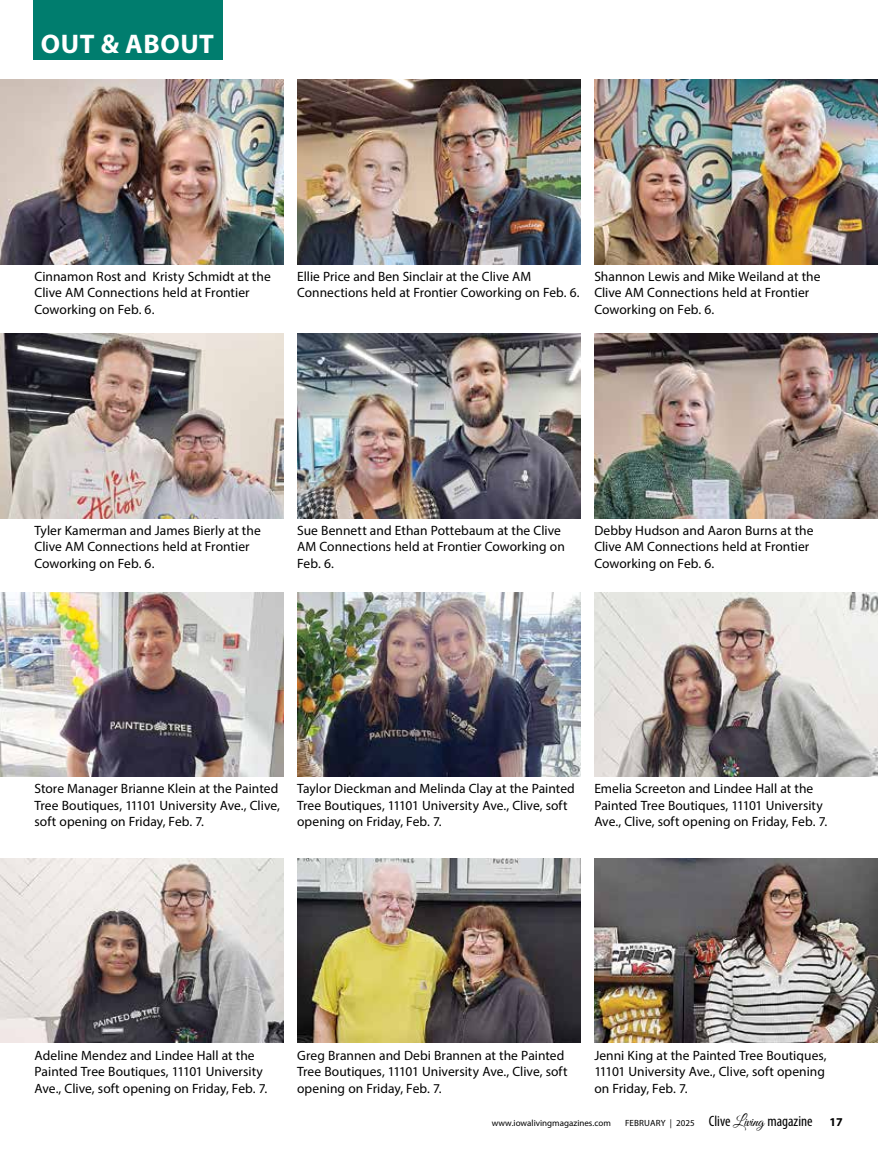
<style>
.page{position:relative;width:878px;height:1161px;background:#fff}
.page>*{position:absolute;margin:0;border:0;box-sizing:border-box;transform-origin:0 0}
.t1{font:700 27px "Myriad Pro";letter-spacing:.02em;color:#fff}
.t2{font:13.5px/16.5px "Myriad Pro";letter-spacing:.005em;color:#000}
.t3{font:700 12px "Myriad Pro";color:#000}
.t4{font:9px "Myriad Pro";color:#000}
.s1{font-stretch:condensed;font-size:15px}
.s2{font-family:"Great Vibes";font-size:15px}
</style>
<div class="page">
<div style="left:34px;top:0;width:189px;height:60px;background:#007d6e"></div>
<img style="left:297px;top:859px;width:283px;height:184px">
<img style="left:297px;top:80px;width:283px;height:184px">
<img style="left:297px;top:334px;width:283px;height:184px">
<img style="left:297px;top:592px;width:283px;height:185px">
<img style="left:0;top:859px;width:284px;height:184px">
<img style="left:0;top:80px;width:284px;height:184px">
<img style="left:0;top:334px;width:284px;height:184px">
<img style="left:0;top:592px;width:284px;height:185px">
<img style="left:594px;top:859px;width:284px;height:184px">
<img style="left:594px;top:80px;width:284px;height:184px">
<img style="left:594px;top:334px;width:284px;height:184px">
<img style="left:594px;top:592px;width:284px;height:185px">
<h1 class="t1" style="left:41px;top:26px;width:175px">OUT &amp; ABOUT</h1>
<p class="t2" style="left:35px;top:268px;width:238px">Cinnamon Rost and Kristy Schmidt at the<br>Clive AM Connections held at Frontier<br>Coworking on Feb. 6.</p>
<p class="t2" style="left:297px;top:268px;width:284px">Ellie Price and Ben Sinclair at the Clive AM<br>Connections held at Frontier Coworking on Feb. 6.</p>
<p class="t2" style="left:594px;top:268px;width:228px">Shannon Lewis and Mike Weiland at the<br>Clive AM Connections held at Frontier<br>Coworking on Feb. 6.</p>
<p class="t2" style="left:35px;top:522px;width:228px">Tyler Kamerman and James Bierly at the<br>Clive AM Connections held at Frontier<br>Coworking on Feb. 6.</p>
<p class="t2" style="left:297px;top:522px;width:269px">Sue Bennett and Ethan Pottebaum at the Clive<br>AM Connections held at Frontier Coworking on<br>Feb. 6.</p>
<p class="t2" style="left:594px;top:522px;width:221px">Debby Hudson and Aaron Burns at the<br>Clive AM Connections held at Frontier<br>Coworking on Feb. 6.</p>
<p class="t2" style="left:35px;top:780px;width:247px;text-align:justify">Store Manager Brianne Klein at the Painted Tree Boutiques, 11101 University Ave., Clive, soft opening on Friday, Feb. 7.</p>
<p class="t2" style="left:297px;top:780px;width:279px">Taylor Dieckman and Melinda Clay at the Painted<br>Tree Boutiques, 11101 University Ave., Clive, soft opening on Friday, Feb. 7.</p>
<p class="t2" style="left:594px;top:780px;width:234px">Emelia Screeton and Lindee Hall at the<br>Painted Tree Boutiques, 11101 University<br>Ave., Clive, soft opening on Friday, Feb. 7.</p>
<p class="t2" style="left:35px;top:1047px;width:234px">Adeline Mendez and Lindee Hall at the<br>Painted Tree Boutiques, 11101 University<br>Ave., Clive, soft opening on Friday, Feb. 7.</p>
<p class="t2" style="left:297px;top:1047px;width:272px">Greg Brannen and Debi Brannen at the Painted<br>Tree Boutiques, 11101 University Ave., Clive, soft opening on Friday, Feb. 7.</p>
<p class="t2" style="left:594px;top:1047px;width:234px">Jenni King at the Painted Tree Boutiques,<br>11101 University Ave., Clive, soft opening on Friday, Feb. 7.</p>
<p class="t4" style="left:492px;top:1118px;width:322px">www.iowalivingmagazines.com FEBRUARY | 2025 <span class="s1">Clive</span> <span class="s2">Living</span> <span class="s1">magazine</span></p>
<p class="t3" style="left:829px;top:1115px;width:15px">17</p>
</div>
